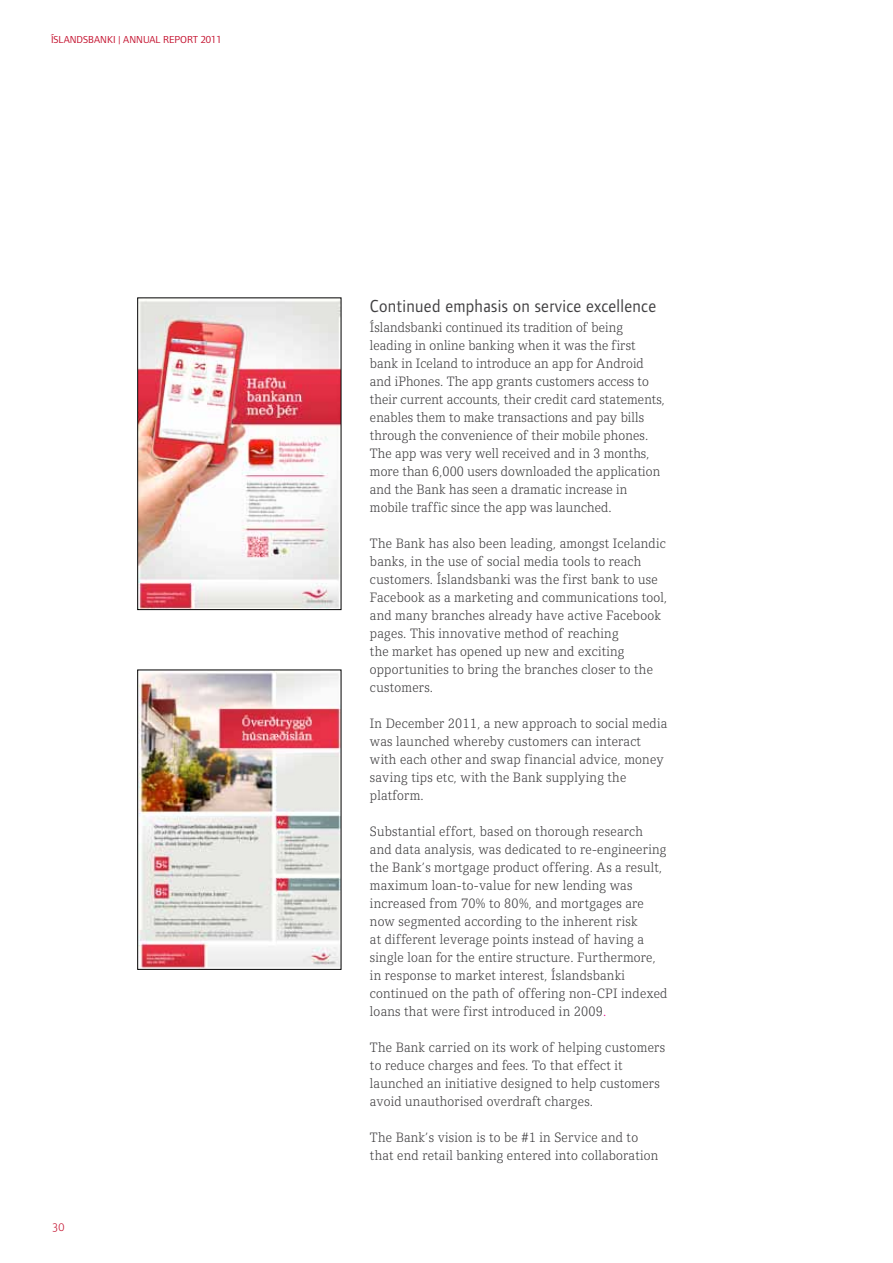
<style>
.page{position:relative;width:893px;height:1263px;background:#fff}
.page>*{position:absolute;margin:0;border:0;box-sizing:border-box;transform-origin:0 0}
.t1{font:18px "Foundry Form Sans";letter-spacing:.02em;color:#414042;scale:.93 1}
.t2{font:300 14.1px/18px "Foundry Origin";letter-spacing:.02em;color:#414042;scale:.93 1}
.t3{font:300 12px "Unit";color:#c4122f;scale:.93 1}
.t4{font:10.5px "Foundry Form Sans";color:#c4122f}
.s1{color:#ec008c}
</style>
<div class="page">
<img style="left:139px;top:672px;width:200px;height:295px">
<div style="left:137px;top:670px;width:204px;height:299px;border:1px solid #000"></div>
<img style="left:139px;top:301px;width:200px;height:307px">
<div style="left:137px;top:298px;width:204px;height:312px;border:1px solid #000"></div>
<p class="t4" style="left:51px;top:34px;width:172px">ÍSLANDSBANKI | ANNUAL REPORT 2011</p>
<p class="t3" style="left:53px;top:1219px;width:15px">30</p>
<p class="t1" style="left:370px;top:296px;width:309px">Continued emphasis on service excellence</p>
<p class="t2" style="left:370px;top:318px;width:319px">Íslandsbanki continued its tradition of being leading in online banking when it was the first bank in Iceland to introduce an app for Android and iPhones. The app grants customers access to their current accounts, their credit card statements, enables them to make transactions and pay bills through the convenience of their mobile phones.<br>The app was very well received and in 3 months, more than 6,000 users downloaded the application and the Bank has seen a dramatic increase in mobile traffic since the app was launched.</p>
<p class="t2" style="left:370px;top:534px;width:321px">The Bank has also been leading, amongst Icelandic banks, in the use of social media tools to reach customers. Íslandsbanki was the first bank to use Facebook as a marketing and communications tool, and many branches already have active Facebook pages. This innovative method of reaching<br>the market has opened up new and exciting opportunities to bring the branches closer to the customers.</p>
<p class="t2" style="left:370px;top:714px;width:321px">In December 2011, a new approach to social media was launched whereby customers can interact with each other and swap financial advice, money saving tips etc, with the Bank supplying the platform.</p>
<p class="t2" style="left:370px;top:822px;width:321px">Substantial effort, based on thorough research and data analysis, was dedicated to re-engineering the Bank’s mortgage product offering. As a result, maximum loan-to-value for new lending was increased from 70% to 80%, and mortgages are now segmented according to the inherent risk<br>at different leverage points instead of having a single loan for the entire structure. Furthermore, in response to market interest, Íslandsbanki continued on the path of offering non-CPI indexed loans that were first introduced in 2009<span class="s1">.</span></p>
<p class="t2" style="left:370px;top:1038px;width:319px">The Bank carried on its work of helping customers to reduce charges and fees. To that effect it launched an initiative designed to help customers avoid unauthorised overdraft charges.</p>
<p class="t2" style="left:370px;top:1128px;width:312px">The Bank’s vision is to be #1 in Service and to that end retail banking entered into collaboration</p>
</div>
